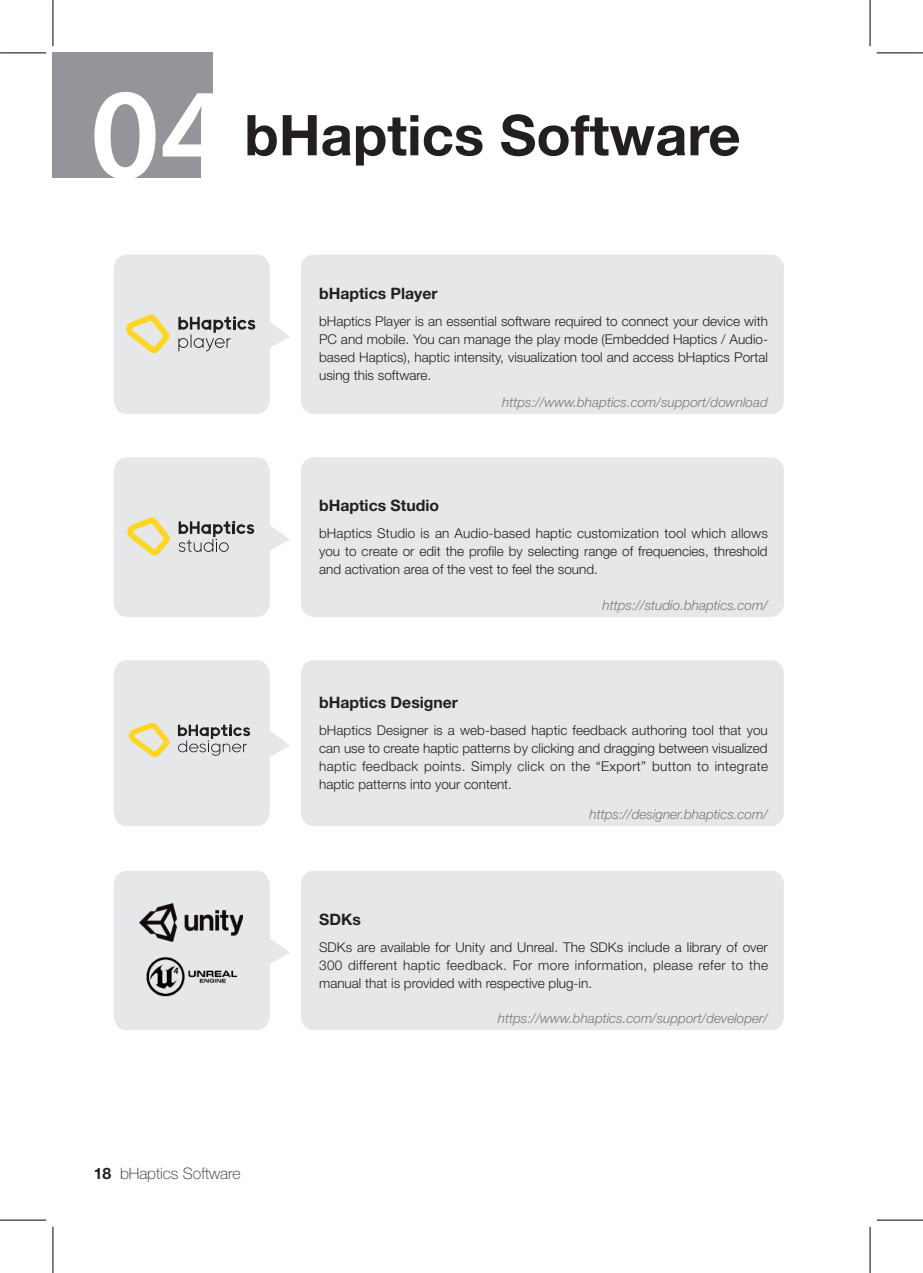
<style>
.page{position:relative;width:923px;height:1273px;background:#fff}
.page>*{position:absolute;margin:0;border:0;box-sizing:border-box;transform-origin:0 0}
.Chapter_num{font:600 130.5px "Myriad Pro";color:#fff}
.Chapter{font:700 56.25px "Helvetica Neue";color:#231f20}
.Body1{font:700 15.75px "Helvetica Neue";color:#231f20}
.t1{font:100 15.75px "Helvetica Neue";color:#231f20}
.Body1-2{font:300 13.5px/18px "Helvetica Neue";color:#231f20;text-align:justify}
.Body1_italic_R{font:italic 300 13.5px "Helvetica Neue";color:#76787b}
.s1{font-weight:700}
</style>
<div class="page">
<div style="left:53px;top:53px;width:159px;height:125px;background:#939598"></div>
<div style="left:301px;top:457px;width:482px;height:160px;background:#e6e7e9;border-radius:13px"></div>
<svg style="left:113px;top:457px;width:177px;height:160px"></svg>
<div style="left:301px;top:255px;width:482px;height:159px;background:#e6e7e9;border-radius:13px"></div>
<svg style="left:113px;top:255px;width:177px;height:159px"></svg>
<svg style="left:113px;top:660px;width:177px;height:166px"></svg>
<div style="left:301px;top:660px;width:482px;height:166px;background:#e6e7e9;border-radius:13px"></div>
<svg style="left:113px;top:871px;width:177px;height:159px"></svg>
<img style="left:139px;top:904px;width:103px;height:38px">
<img style="left:139px;top:955px;width:103px;height:42px">
<div style="left:301px;top:871px;width:482px;height:159px;background:#e6e7e9;border-radius:13px"></div>
<hr style="left:0;top:53px;width:34px;height:1px;background:#000">
<hr style="left:888px;top:53px;width:34px;height:1px;background:#000">
<hr style="left:0;top:1220px;width:34px;height:1px;background:#000">
<hr style="left:888px;top:1220px;width:34px;height:1px;background:#000">
<hr style="left:53px;top:0;width:1px;height:34px;background:#000">
<hr style="left:53px;top:1239px;width:1px;height:34px;background:#000">
<hr style="left:869px;top:0;width:1px;height:34px;background:#000">
<hr style="left:869px;top:1239px;width:1px;height:34px;background:#000">
<hr style="left:6px;top:53px;width:40px;height:1px;background:#000">
<hr style="left:876px;top:53px;width:41px;height:1px;background:#000">
<hr style="left:6px;top:1220px;width:40px;height:1px;background:#000">
<hr style="left:876px;top:1220px;width:41px;height:1px;background:#000">
<hr style="left:53px;top:6px;width:1px;height:40px;background:#000">
<hr style="left:53px;top:1227px;width:1px;height:40px;background:#000">
<hr style="left:869px;top:6px;width:1px;height:40px;background:#000">
<hr style="left:869px;top:1227px;width:1px;height:40px;background:#000">
<p class="Chapter_num" style="left:90px;top:51px;width:141px">04</p>
<p class="Chapter" style="left:244px;top:100px;width:497px">bHaptics Software</p>
<p class="Body1" style="left:319px;top:284px;width:120px">bHaptics Player</p>
<p class="Body1-2" style="left:319px;top:312px;width:450px">bHaptics Player is an essential software required to connect your device with PC and mobile. You can manage the play mode (Embedded Haptics / Audio&shy;based Haptics), haptic intensity, visualization tool and access bHaptics Portal using this software.</p>
<p class="Body1_italic_R" style="left:502px;top:394px;width:267px">https://www.bhaptics.com/support/download</p>
<p class="Body1" style="left:319px;top:496px;width:121px">bHaptics Studio</p>
<p class="Body1-2" style="left:319px;top:524px;width:450px">bHaptics Studio is an Audio-based haptic customization tool which allows you to create or edit the profile by selecting range of frequencies, threshold and activation area of the vest to feel the sound.</p>
<p class="Body1_italic_R" style="left:602px;top:597px;width:167px">https://studio.bhaptics.com/</p>
<p class="Body1" style="left:319px;top:693px;width:140px">bHaptics Designer</p>
<p class="Body1-2" style="left:319px;top:721px;width:450px">bHaptics Designer is a web-based haptic feedback authoring tool that you can use to create haptic patterns by clicking and dragging between visualized haptic feedback points. Simply click on the “Export” button to integrate haptic patterns into your content.</p>
<p class="Body1_italic_R" style="left:589px;top:806px;width:180px">https://designer.bhaptics.com/</p>
<p class="Body1" style="left:319px;top:909px;width:43px">SDKs</p>
<p class="Body1-2" style="left:319px;top:938px;width:450px">SDKs are available for Unity and Unreal. The SDKs include a library of over 300 different haptic feedback. For more information, please refer to the manual that is provided with respective plug-in.</p>
<p class="Body1_italic_R" style="left:497px;top:1011px;width:271px">https://www.bhaptics.com/support/developer/</p>
<p class="t1" style="left:94px;top:1165px;width:148px"><span class="s1">18</span> bHaptics Software</p>
</div>
